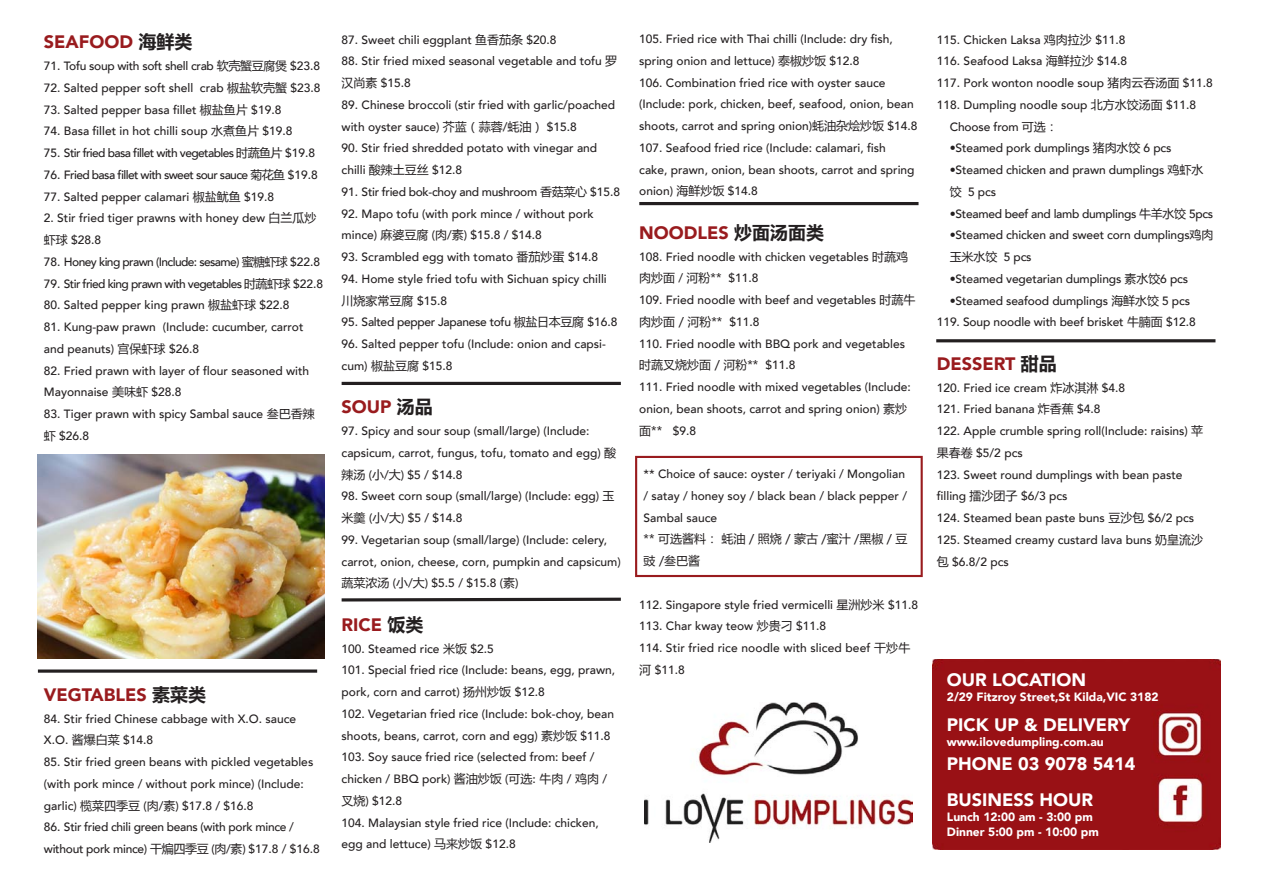
<style>
.page{position:relative;width:1263px;height:893px;background:#fff}
.page>*{position:absolute;margin:0;border:0;box-sizing:border-box;transform-origin:0 0}
.t1{font:900 18px "Avenir LT";color:#991b1e}
.t2{font:900 18px/36px "Avenir LT";color:#fff}
.t3{font:500 12px/21.8px "Avenir LT";color:#231f20}
.t4{font:500 12px/21.8px "Avenir LT";letter-spacing:-.025em;color:#231f20}
.t5{font:500 12px "Avenir LT";letter-spacing:-.05em;color:#231f20}
.t6{font:900 12px/15px "Avenir LT";color:#fff}
.t7{font:12px/21.8px "Microsoft Ya Hei";color:#231f20}
.s1{font-family:"Microsoft Ya Hei";font-weight:700;color:#231f20}
.s2{font-family:"Microsoft Ya Hei";font-weight:400}
.s3{font-family:"Avenir LT";font-weight:500}
</style>
<div class="page">
<div style="left:932px;top:660px;width:288px;height:189px;background:#991115"></div>
<div style="left:635px;top:456px;width:288px;height:121px;border:2px solid #991b1e"></div>
<img style="left:645px;top:703px;width:268px;height:139px">
<img style="left:38px;top:454px;width:287px;height:205px">
<hr style="left:342px;top:382px;width:279px;height:3px;background:#231f20">
<svg style="left:38px;top:669px;width:279px;height:4px"></svg>
<svg style="left:341px;top:597px;width:280px;height:5px"></svg>
<hr style="left:639px;top:202px;width:279px;height:3px;background:#231f20">
<hr style="left:936px;top:339px;width:279px;height:3px;background:#231f20">
<h1 class="t1" style="left:44px;top:31px;width:150px">SEAFOOD <span class="s1">海鲜类</span></h1>
<p class="t4" style="left:44px;top:55px;width:278px">71. Tofu soup with soft shell crab <span class="s2">软壳蟹豆腐煲</span> $23.8</p>
<p class="t3" style="left:44px;top:77px;width:278px">72. Salted pepper soft shell crab <span class="s2">椒盐软壳蟹</span> $23.8</p>
<p class="t3" style="left:44px;top:99px;width:239px">73. Salted pepper basa fillet <span class="s2">椒盐鱼片</span> $19.8</p>
<p class="t3" style="left:44px;top:121px;width:250px">74. Basa fillet in hot chilli soup <span class="s2">水煮鱼片</span> $19.8</p>
<p class="t5" style="left:44px;top:146px;width:273px">75. Stir fried basa fillet with vegetables <span class="s2">时蔬鱼片</span> $19.8</p>
<p class="t5" style="left:44px;top:168px;width:275px">76. Fried basa fillet with sweet sour sauce <span class="s2">菊花鱼</span> $19.8</p>
<p class="t3" style="left:44px;top:186px;width:232px">77. Salted pepper calamari <span class="s2">椒盐鱿鱼</span> $19.8</p>
<p class="t3" style="left:44px;top:208px;width:274px">2. Stir fried tiger prawns with honey dew <span class="s2">白兰瓜炒虾球</span> $28.8</p>
<p class="t5" style="left:44px;top:255px;width:278px">78. Honey king prawn (Include: sesame) <span class="s2">蜜糖虾球</span> $22.8</p>
<p class="t5" style="left:44px;top:277px;width:281px">79. Stir fried king prawn with vegetables <span class="s2">时蔬虾球</span> $22.8</p>
<p class="t3" style="left:44px;top:295px;width:247px">80. Salted pepper king prawn <span class="s2">椒盐虾球</span> $22.8</p>
<p class="t3" style="left:44px;top:316px;width:261px">81. Kung-paw prawn (Include: cucumber, carrot and peanuts) <span class="s2">宫保虾球</span> $26.8</p>
<p class="t3" style="left:44px;top:360px;width:267px">82. Fried prawn with layer of flour seasoned with<br>Mayonnaise <span class="s2">美味虾</span> $28.8</p>
<p class="t3" style="left:44px;top:403px;width:272px">83. Tiger prawn with spicy Sambal sauce <span class="s2">叁巴香辣虾</span> $26.8</p>
<h1 class="t1" style="left:44px;top:684px;width:164px">VEGTABLES <span class="s1">素菜类</span></h1>
<p class="t3" style="left:44px;top:708px;width:254px">84. Stir fried Chinese cabbage with X.O. sauce<br>X.O. <span class="s2">酱爆白菜</span> $14.8</p>
<p class="t3" style="left:44px;top:751px;width:271px">85. Stir fried green beans with pickled vegetables (with pork mince / without pork mince) (Include: garlic) <span class="s2">榄菜四季豆</span> (<span class="s2">肉</span>/<span class="s2">素</span>) $17.8 / $16.8</p>
<p class="t4" style="left:44px;top:817px;width:277px">86. Stir fried chili green beans (with pork mince / without pork mince) <span class="s2">干煸四季豆</span> (<span class="s2">肉</span>/<span class="s2">素</span>) $17.8 / $16.8</p>
<p class="t3" style="left:342px;top:29px;width:216px">87. Sweet chili eggplant <span class="s2">鱼香茄条</span> $20.8</p>
<p class="t3" style="left:342px;top:51px;width:277px">88. Stir fried mixed seasonal vegetable and tofu <span class="s2">罗汉尚素</span> $15.8</p>
<p class="t3" style="left:342px;top:94px;width:275px">89. Chinese broccoli (stir fried with garlic/poached with oyster sauce) <span class="s2">芥蓝（蒜蓉</span>/<span class="s2">蚝油）</span> $15.8</p>
<p class="t3" style="left:342px;top:138px;width:257px">90. Stir fried shredded potato with vinegar and chilli <span class="s2">酸辣土豆丝</span> $12.8</p>
<p class="t4" style="left:342px;top:181px;width:280px">91. Stir fried bok-choy and mushroom <span class="s2">香菇菜心</span> $15.8</p>
<p class="t3" style="left:342px;top:203px;width:254px">92. Mapo tofu (with pork mince / without pork mince) <span class="s2">麻婆豆腐</span> (<span class="s2">肉</span>/<span class="s2">素</span>) $15.8 / $14.8</p>
<p class="t3" style="left:342px;top:246px;width:258px">93. Scrambled egg with tomato <span class="s2">番茄炒蛋</span> $14.8</p>
<p class="t3" style="left:342px;top:268px;width:267px">94. Home style fried tofu with Sichuan spicy chilli</p>
<p class="t7" style="left:342px;top:289px;width:107px">川烧家常豆腐 <span class="s3">$15.8</span></p>
<p class="t4" style="left:342px;top:312px;width:277px">95. Salted pepper Japanese tofu <span class="s2">椒盐日本豆腐</span> $16.8</p>
<p class="t3" style="left:342px;top:333px;width:266px">96. Salted pepper tofu (Include: onion and capsi&shy;cum) <span class="s2">椒盐豆腐</span> $15.8</p>
<h1 class="t1" style="left:342px;top:396px;width:93px">SOUP <span class="s1">汤品</span></h1>
<p class="t3" style="left:342px;top:420px;width:276px">97. Spicy and sour soup (small/large) (Include: capsicum, carrot, fungus, tofu, tomato and egg) <span class="s2">酸辣汤</span> (<span class="s2">小</span>/<span class="s2">大</span>) $5 / $14.8</p>
<p class="t3" style="left:342px;top:486px;width:274px">98. Sweet corn soup (small/large) (Include: egg) <span class="s2">玉米羹</span> (<span class="s2">小</span>/<span class="s2">大</span>) $5 / $14.8</p>
<p class="t3" style="left:342px;top:529px;width:281px">99. Vegetarian soup (small/large) (Include: celery, carrot, onion, cheese, corn, pumpkin and capsicum)<span class="s2">蔬菜浓汤</span> (<span class="s2">小</span>/<span class="s2">大</span>) $5.5 / $15.8 (<span class="s2">素</span>)</p>
<h1 class="t1" style="left:342px;top:614px;width:83px">RICE <span class="s1">饭类</span></h1>
<p class="t3" style="left:342px;top:638px;width:275px">100. Steamed rice <span class="s2">米饭</span> $2.5<br>101. Special fried rice (Include: beans, egg, prawn, pork, corn and carrot) <span class="s2">扬州炒饭</span> $12.8<br>102. Vegetarian fried rice (Include: bok-choy, bean shoots, beans, carrot, corn and egg) <span class="s2">素炒饭</span> $11.8<br>103. Soy sauce fried rice (selected from: beef / chicken / BBQ pork) <span class="s2">酱油炒饭</span> (<span class="s2">可选</span>: <span class="s2">牛肉</span> / <span class="s2">鸡肉</span> /<span class="s2">叉烧</span>) $12.8<br>104. Malaysian style fried rice (Include: chicken, egg and lettuce) <span class="s2">马来炒饭</span> $12.8</p>
<p class="t3" style="left:639px;top:28px;width:280px">105. Fried rice with Thai chilli (Include: dry fish, spring onion and lettuce) <span class="s2">泰椒炒饭</span> $12.8<br>106. Combination fried rice with oyster sauce (Include: pork, chicken, beef, seafood, onion, bean shoots, carrot and spring onion)<span class="s2">蚝油杂烩炒饭</span> $14.8<br>107. Seafood fried rice (Include: calamari, fish<br>cake, prawn, onion, bean shoots, carrot and spring onion) <span class="s2">海鲜炒饭</span> $14.8</p>
<h1 class="t1" style="left:639px;top:222px;width:186px">NOODLES <span class="s1">炒面汤面类</span></h1>
<p class="t3" style="left:639px;top:246px;width:270px">108. Fried noodle with chicken vegetables <span class="s2">时蔬鸡</span></p>
<p class="t7" style="left:639px;top:267px;width:121px">肉炒面 <span class="s3">/</span> 河粉** <span class="s3">$11.8</span></p>
<p class="t3" style="left:639px;top:289px;width:278px">109. Fried noodle with beef and vegetables <span class="s2">时蔬牛</span></p>
<p class="t7" style="left:639px;top:310px;width:122px">肉炒面 / 河粉** <span class="s3">$11.8</span></p>
<p class="t3" style="left:639px;top:333px;width:267px">110. Fried noodle with BBQ pork and vegetables</p>
<p class="t7" style="left:639px;top:354px;width:158px">时蔬叉烧炒面 / 河粉** <span class="s3">$11.8</span></p>
<p class="t3" style="left:639px;top:376px;width:273px">111. Fried noodle with mixed vegetables (Include: onion, bean shoots, carrot and spring onion) <span class="s2">素炒面**</span> $9.8</p>
<p class="t3" style="left:643px;top:463px;width:265px">** Choice of sauce: oyster / teriyaki / Mongolian / satay / honey soy / black bean / black pepper /<br>Sambal sauce</p>
<p class="t7" style="left:643px;top:528px;width:266px">** 可选酱料： 蚝油 / 照烧 / 蒙古 /蜜汁 /黑椒 / 豆豉 /叁巴酱</p>
<p class="t3" style="left:639px;top:594px;width:280px">112. Singapore style fried vermicelli <span class="s2">星洲炒米</span> $11.8<br>113. Char kway teow <span class="s2">炒贵刁</span> $11.8<br>114. Stir fried rice noodle with sliced beef <span class="s2">干炒牛河</span> $11.8</p>
<p class="t3" style="left:937px;top:29px;width:190px">115. Chicken Laksa <span class="s2">鸡肉拉沙</span> $11.8</p>
<p class="t3" style="left:937px;top:51px;width:192px">116. Seafood Laksa <span class="s2">海鲜拉沙</span> $14.8</p>
<p class="t3" style="left:937px;top:72px;width:277px">117. Pork wonton noodle soup <span class="s2">猪肉云吞汤面</span> $11.8</p>
<p class="t3" style="left:937px;top:94px;width:261px">118. Dumpling noodle soup <span class="s2">北方水饺汤面</span> $11.8</p>
<p class="t3" style="left:950px;top:116px;width:109px">Choose from <span class="s2">可选：</span></p>
<p class="t3" style="left:950px;top:138px;width:223px">•Steamed pork dumplings <span class="s2">猪肉水饺</span> 6 pcs</p>
<p class="t3" style="left:950px;top:159px;width:255px">•Steamed chicken and prawn dumplings <span class="s2">鸡虾水饺</span> 5 pcs</p>
<p class="t4" style="left:950px;top:203px;width:265px">•Steamed beef and lamb dumplings <span class="s2">牛羊水饺</span> 5pcs</p>
<p class="t3" style="left:950px;top:225px;width:265px">•Steamed chicken and sweet corn dumplings<span class="s2">鸡肉</span></p>
<p class="t7" style="left:950px;top:245px;width:83px">玉米水饺 <span class="s3">5 pcs</span></p>
<p class="t3" style="left:950px;top:268px;width:240px">•Steamed vegetarian dumplings <span class="s2">素水饺</span>6 pcs</p>
<p class="t3" style="left:937px;top:290px;width:260px;text-align:center">•Steamed seafood dumplings <span class="s2">海鲜水饺</span> 5 pcs<br>119. Soup noodle with beef brisket <span class="s2">牛腩面</span> $12.8</p>
<h1 class="t1" style="left:937px;top:353px;width:122px">DESSERT <span class="s1">甜品</span></h1>
<p class="t3" style="left:937px;top:377px;width:268px">120. Fried ice cream <span class="s2">炸冰淇淋</span> $4.8<br>121. Fried banana <span class="s2">炸香蕉</span> $4.8<br>122. Apple crumble spring roll(Include: raisins) <span class="s2">苹果春卷</span> $5/2 pcs<br>123. Sweet round dumplings with bean paste filling <span class="s2">擂沙团子</span> $6/3 pcs<br>124. Steamed bean paste buns <span class="s2">豆沙包</span> $6/2 pcs<br>125. Steamed creamy custard lava buns <span class="s2">奶皇流沙包</span> $6.8/2 pcs</p>
<h1 class="t2" style="left:947px;top:662px;width:141px">OUR LOCATION</h1>
<p class="t6" style="left:947px;top:689px;width:213px">2/29 Fitzroy Street,St Kilda,VIC 3182</p>
<h1 class="t2" style="left:947px;top:707px;width:185px">PICK UP &amp; DELIVERY</h1>
<p class="t6" style="left:947px;top:734px;width:158px">www.ilovedumpling.com.au</p>
<h1 class="t2" style="left:947px;top:746px;width:190px">PHONE 03 9078 5414<br>BUSINESS HOUR</h1>
<p class="t6" style="left:947px;top:809px;width:153px">Lunch 12:00 am - 3:00 pm<br>Dinner 5:00 pm - 10:00 pm</p>
</div>
